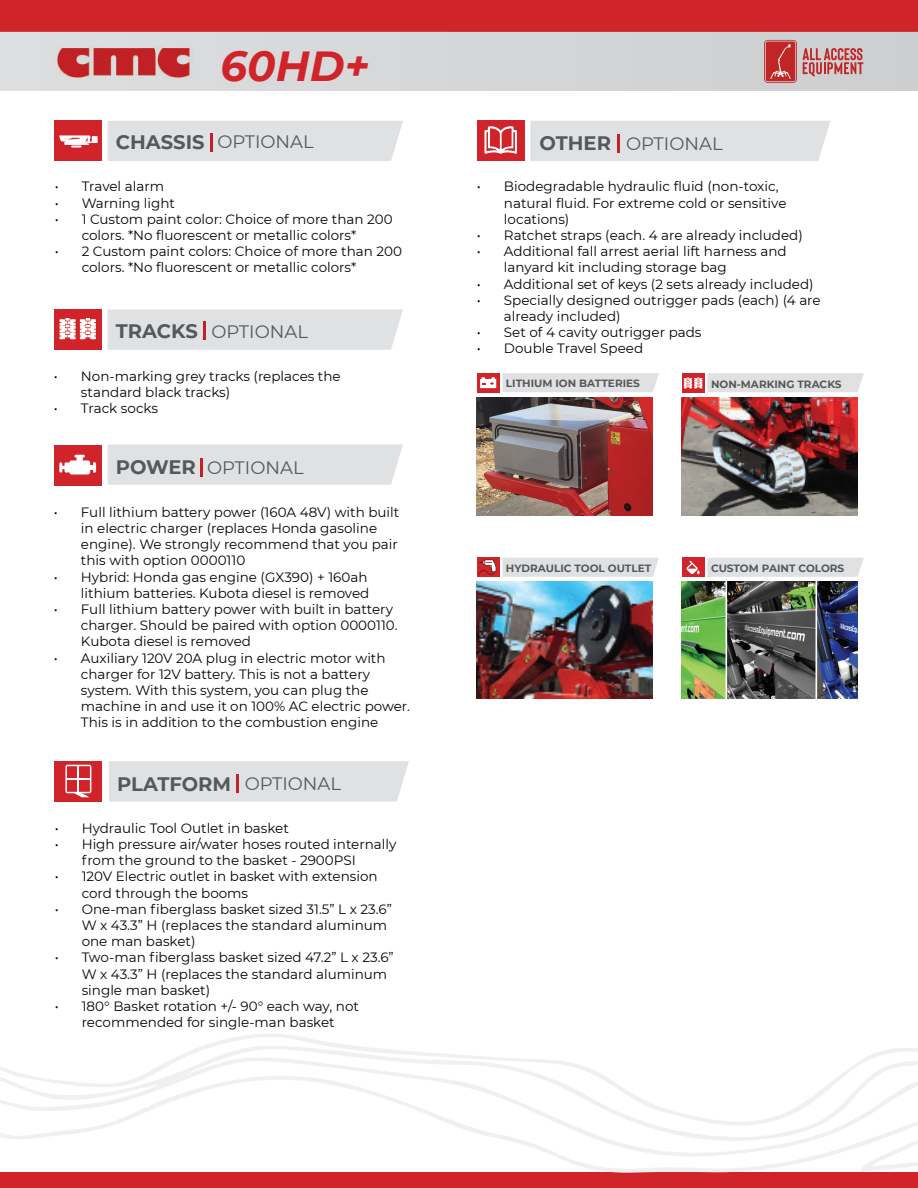
<style>
.page{position:relative;width:918px;height:1188px;background:#fff}
.page>*{position:absolute;margin:0;border:0;box-sizing:border-box;transform-origin:0 0}
.t1{font:italic 700 42px "Montserrat";color:#d1232a}
.t2{font:700 19.5px "Montserrat";color:#57585a}
.t3{font:18px "Montserrat";color:#57585a}
.t4{font:13.5px/16.2px "Montserrat";color:#040503}
.t5{font:700 10.5px "Montserrat";color:#57585a}
.s1{font-weight:700;font-size:19.5px}
.s2{font-weight:400;font-size:18px}
</style>
<div class="page">
<div style="left:0;top:0;width:918px;height:32px;background:#d1232a"></div>
<div style="left:0;top:1173px;width:918px;height:15px;background:#d1232a"></div>
<div style="left:0;top:32px;width:918px;height:59px;background:#d5d6d8"></div>
<img style="left:53px;top:47px;width:140px;height:31px">
<svg style="left:803px;top:48px;width:60px;height:28px;background:#c88788"></svg>
<svg style="left:764px;top:40px;width:33px;height:43px"></svg>
<svg style="left:176px;top:1034px;width:742px;height:24px"></svg>
<svg style="left:0;top:1157px;width:918px;height:16px"></svg>
<svg style="left:0;top:1058px;width:918px;height:99px"></svg>
<img style="left:477px;top:397px;width:176px;height:119px">
<img style="left:477px;top:582px;width:176px;height:117px">
<img style="left:682px;top:582px;width:176px;height:117px">
<img style="left:682px;top:397px;width:176px;height:119px">
<div style="left:55px;top:121px;width:47px;height:40px;background:#d1232a"></div>
<div style="left:55px;top:761px;width:47px;height:41px;background:#d1232a"></div>
<div style="left:477px;top:120px;width:47px;height:40px;background:#d1232a"></div>
<div style="left:54px;top:309px;width:47px;height:41px;background:#d1232a"></div>
<div style="left:54px;top:445px;width:47px;height:41px;background:#d1232a"></div>
<svg style="left:60px;top:318px;width:36px;height:21px"></svg>
<svg style="left:59px;top:455px;width:37px;height:20px"></svg>
<div style="left:92px;top:136px;width:6px;height:7px;background:#fff"></div>
<svg style="left:59px;top:135px;width:34px;height:13px"></svg>
<svg style="left:484px;top:126px;width:33px;height:28px"></svg>
<svg style="left:65px;top:765px;width:26px;height:32px"></svg>
<div style="left:108px;top:121px;width:295px;height:40px;background:#e0e1e3"></div>
<hr style="left:210px;top:133px;width:3px;height:19px;background:#c12027">
<div style="left:108px;top:309px;width:295px;height:41px;background:#e0e1e3"></div>
<hr style="left:203px;top:321px;width:3px;height:19px;background:#c12027">
<div style="left:108px;top:444px;width:295px;height:41px;background:#e0e1e3"></div>
<hr style="left:200px;top:458px;width:3px;height:19px;background:#c12027">
<div style="left:109px;top:761px;width:300px;height:41px;background:#e0e1e3"></div>
<hr style="left:236px;top:774px;width:3px;height:19px;background:#c12027">
<div style="left:530px;top:121px;width:300px;height:40px;background:#e0e1e3"></div>
<hr style="left:617px;top:134px;width:3px;height:19px;background:#c12027">
<div style="left:502px;top:373px;width:157px;height:19px;background:#e0e1e3"></div>
<div style="left:502px;top:558px;width:157px;height:19px;background:#e0e1e3"></div>
<div style="left:707px;top:558px;width:157px;height:19px;background:#e0e1e3"></div>
<div style="left:477px;top:373px;width:22px;height:19px;background:linear-gradient(to right,#d1232a,#d1232a)"></div>
<div style="left:477px;top:558px;width:22px;height:19px;background:#d1232a"></div>
<svg style="left:682px;top:373px;width:2px;height:19px"></svg>
<div style="left:682px;top:558px;width:22px;height:19px;background:#d1232a"></div>
<svg style="left:480px;top:377px;width:16px;height:11px"></svg>
<svg style="left:479px;top:560px;width:17px;height:15px"></svg>
<svg style="left:684px;top:373px;width:180px;height:19px;background:#e1d4d6"></svg>
<svg style="left:686px;top:561px;width:14px;height:13px"></svg>
<h1 class="t1" style="left:221px;top:35px;width:151px">60HD+</h1>
<h3 class="t3" style="left:116px;top:130px;width:199px"><span class="s1">CHASSIS</span> OPTIONAL</h3>
<p class="t4" style="left:55px;top:178px;width:111px">• Travel alarm</p>
<p class="t4" style="left:55px;top:194px;width:122px">• Warning light</p>
<p class="t4" style="left:82px;top:210px;width:313px;text-indent:-27px">• 1 Custom paint color: Choice of more than 200 colors. *No fluorescent or metallic colors*</p>
<p class="t4" style="left:82px;top:243px;width:322px;text-indent:-27px">• 2 Custom paint colors: Choice of more than 200 colors. *No fluorescent or metallic colors*</p>
<h3 class="t3" style="left:116px;top:319px;width:194px"><span class="s1">TRACKS</span> OPTIONAL</h3>
<p class="t4" style="left:81px;top:368px;width:261px;text-indent:-27px">• Non-marking grey tracks (replaces the standard black tracks)</p>
<p class="t4" style="left:54px;top:400px;width:106px">• Track socks</p>
<h3 class="t3" style="left:116px;top:456px;width:189px"><span class="s1">POWER</span> OPTIONAL</h3>
<p class="t4" style="left:81px;top:503px;width:320px;text-indent:-27px">• Full lithium battery power (160A 48V) with built in electric charger (replaces Honda gasoline engine). We strongly recommend that you pair this with option 0000110</p>
<p class="t4" style="left:54px;top:568px;width:317px;text-align:right">• Hybrid: Honda gas engine (GX390) + 160ah lithium batteries. Kubota diesel is removed</p>
<p class="t4" style="left:81px;top:601px;width:318px;text-indent:-27px">• Full lithium battery power with built in battery charger. Should be paired with option 0000110.<br>Kubota diesel is removed</p>
<p class="t4" style="left:81px;top:649px;width:331px;text-indent:-27px">• Auxiliary 120V 20A plug in electric motor with charger for 12V battery. This is not a battery system. With this system, you can plug the machine in and use it on 100% AC electric power.<br>This is in addition to the combustion engine</p>
<h2 class="t2" style="left:117px;top:770px;width:225px">PLATFORM <span class="s2">OPTIONAL</span></h2>
<p class="t4" style="left:55px;top:819px;width:236px">• Hydraulic Tool Outlet in basket</p>
<p class="t4" style="left:82px;top:836px;width:316px;text-indent:-27px">• High pressure air/water hoses routed internally from the ground to the basket - 2900PSI</p>
<p class="t4" style="left:82px;top:868px;width:298px;text-indent:-27px">• 120V Electric outlet in basket with extension cord through the booms</p>
<p class="t4" style="left:82px;top:900px;width:312px;text-indent:-27px">• One-man fiberglass basket sized 31.5” L x 23.6”<br>W x 43.3” H (replaces the standard aluminum one man basket)</p>
<p class="t4" style="left:82px;top:949px;width:314px;text-indent:-27px">• Two-man fiberglass basket sized 47.2” L x 23.6”<br>W x 43.3” H (replaces the standard aluminum single man basket)</p>
<p class="t4" style="left:55px;top:998px;width:306px;text-align:center">• 180° Basket rotation +/- 90° each way, not recommended for single-man basket</p>
<h3 class="t3" style="left:540px;top:131px;width:185px"><span class="s1">OTHER</span> OPTIONAL</h3>
<p class="t4" style="left:504px;top:178px;width:284px;text-indent:-27px">• Biodegradable hydraulic fluid (non-toxic, natural fluid. For extreme cold or sensitive locations)</p>
<p class="t4" style="left:477px;top:227px;width:327px">• Ratchet straps (each. 4 are already included)</p>
<p class="t4" style="left:504px;top:243px;width:284px;text-indent:-27px">• Additional fall arrest aerial lift harness and lanyard kit including storage bag</p>
<p class="t4" style="left:477px;top:275px;width:338px">• Additional set of keys (2 sets already included)</p>
<p class="t4" style="left:504px;top:291px;width:318px;text-indent:-27px">• Specially designed outrigger pads (each) (4 are already included)</p>
<p class="t4" style="left:477px;top:324px;width:226px">• Set of 4 cavity outrigger pads</p>
<p class="t4" style="left:477px;top:340px;width:168px">• Double Travel Speed</p>
<p class="t5" style="left:506px;top:375px;width:135px">LITHIUM ION BATTERIES</p>
<p class="t5" style="left:711px;top:376px;width:132px">NON-MARKING TRACKS</p>
<p class="t5" style="left:506px;top:561px;width:147px">HYDRAULIC TOOL OUTLET</p>
<p class="t5" style="left:711px;top:561px;width:135px">CUSTOM PAINT COLORS</p>
</div>
